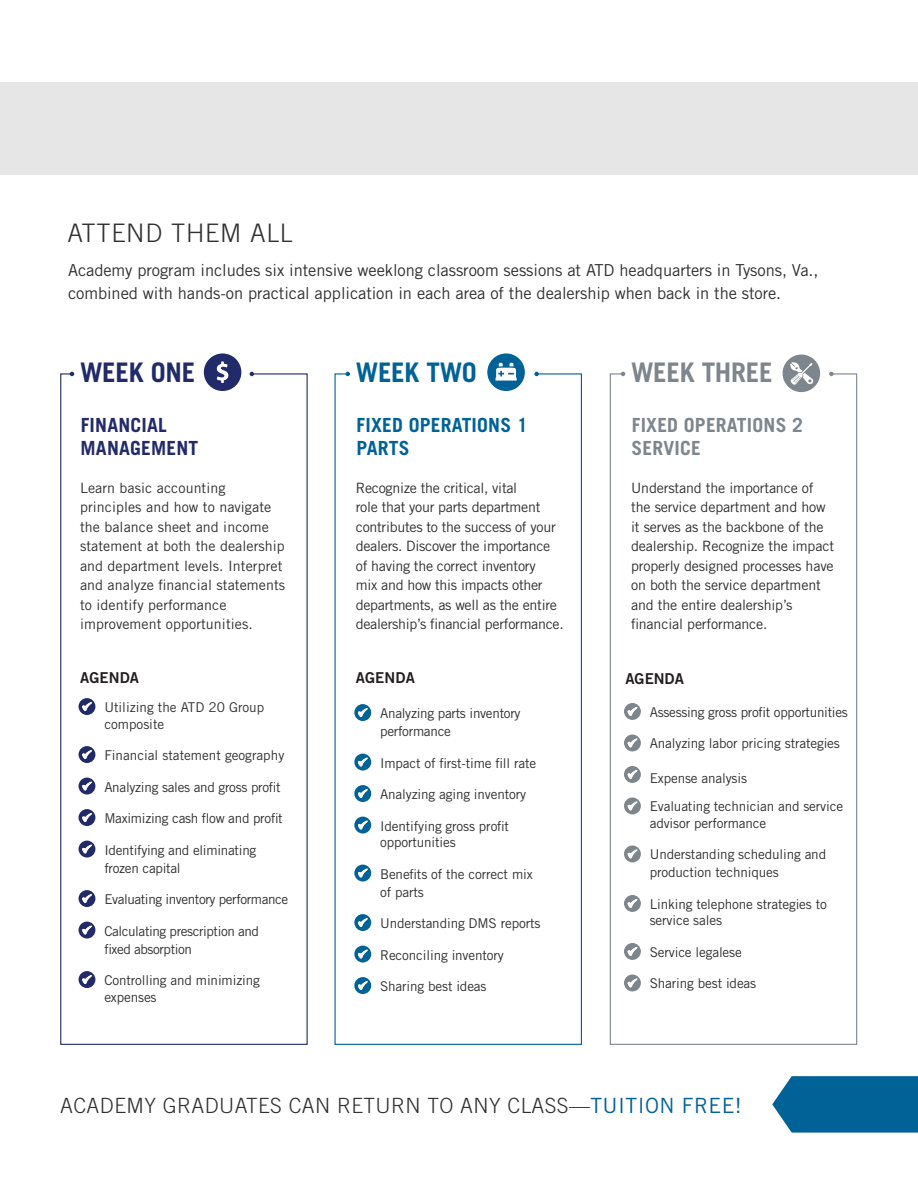
<style>
.page{position:relative;width:918px;height:1188px;background:#fff}
.page>*{position:absolute;margin:0;border:0;box-sizing:border-box;transform-origin:0 0}
.t1{font:700 27px "Trade Gothic LT Std";letter-spacing:-.01em;color:#7e868d}
.t2{font:700 27px "Trade Gothic LT Std";letter-spacing:-.01em;color:#222b69}
.t3{font:700 27px "Trade Gothic LT Std";letter-spacing:-.01em;color:#016298}
.Head{font:300 25.5px "Trade Gothic LT Std";letter-spacing:.03em;color:#312f30}
.Head-2{font:300 21px "Trade Gothic LT Std";letter-spacing:.02em;color:#312f30}
.subheader{font:700 19.5px/22.5px "Trade Gothic LT Std";letter-spacing:.01em;color:#7e868d}
.subheader-2{font:700 19.5px/22.5px "Trade Gothic LT Std";letter-spacing:.01em;color:#016298}
.subheader-3{font:700 19.5px/22.5px "Trade Gothic LT Std";letter-spacing:.01em;color:#222b69}
.t4{font:16.5px/22.5px "Trade Gothic LT Std";letter-spacing:-.005em;color:#312f30}
.t5{font:15px "Trade Gothic LT Std Bd 2";letter-spacing:.01em;color:#231f20}
.body_copy{font:14.25px/19.5px "Trade Gothic LT Std";letter-spacing:-.01em;color:#312f30}
.bullets{font:13.5px/16.5px "Trade Gothic LT Std";letter-spacing:-.01em;color:#312f30}
.bullets-2{font:13.5px/18px "Trade Gothic LT Std";letter-spacing:-.03em;color:#312f30}
.s1{font-weight:400;color:#016298}
</style>
<div class="page">
<div style="left:0;top:82px;width:918px;height:92px;background:#e6e6e7"></div>
<svg style="left:772px;top:1076px;width:146px;height:57px;background:#156ea0"></svg>
<svg style="left:609px;top:373px;width:249px;height:672px"></svg>
<svg style="left:621px;top:372px;width:4px;height:4px"></svg>
<svg style="left:829px;top:372px;width:5px;height:4px"></svg>
<div style="left:624px;top:703px;width:17px;height:17px;background:#7e868d;border-radius:50%"></div>
<svg style="left:628px;top:707px;width:9px;height:9px"></svg>
<div style="left:624px;top:735px;width:17px;height:16px;background:#7e868d;border-radius:50%"></div>
<svg style="left:628px;top:739px;width:9px;height:9px"></svg>
<div style="left:624px;top:766px;width:17px;height:17px;background:#7e868d;border-radius:50%"></div>
<svg style="left:628px;top:770px;width:9px;height:9px"></svg>
<div style="left:624px;top:798px;width:17px;height:16px;background:#7e868d;border-radius:50%"></div>
<svg style="left:628px;top:802px;width:9px;height:9px"></svg>
<div style="left:624px;top:846px;width:17px;height:16px;background:#7e868d;border-radius:50%"></div>
<svg style="left:628px;top:850px;width:9px;height:9px"></svg>
<div style="left:624px;top:895px;width:17px;height:17px;background:#7e868d;border-radius:50%"></div>
<svg style="left:628px;top:899px;width:9px;height:9px"></svg>
<div style="left:624px;top:943px;width:17px;height:17px;background:#7e868d;border-radius:50%"></div>
<svg style="left:628px;top:947px;width:9px;height:9px"></svg>
<div style="left:624px;top:975px;width:17px;height:16px;background:#7e868d;border-radius:50%"></div>
<svg style="left:628px;top:979px;width:9px;height:9px"></svg>
<svg style="left:60px;top:373px;width:248px;height:672px"></svg>
<svg style="left:70px;top:372px;width:4px;height:4px"></svg>
<svg style="left:250px;top:372px;width:4px;height:4px"></svg>
<svg style="left:334px;top:373px;width:248px;height:672px"></svg>
<svg style="left:346px;top:372px;width:4px;height:4px"></svg>
<svg style="left:534px;top:372px;width:5px;height:4px"></svg>
<div style="left:204px;top:353px;width:37px;height:38px;background:#222b69;border-radius:50%"></div>
<svg style="left:217px;top:361px;width:11px;height:22px"></svg>
<div style="left:487px;top:353px;width:38px;height:38px;background:#016298;border-radius:50%"></div>
<div style="left:783px;top:355px;width:37px;height:37px;background:#7e868d;border-radius:50%"></div>
<svg style="left:790px;top:362px;width:24px;height:23px"></svg>
<svg style="left:496px;top:363px;width:21px;height:18px"></svg>
<p class="Head" style="left:68px;top:218px;width:227px">ATTEND THEM ALL</p>
<p class="t4" style="left:68px;top:259px;width:752px">Academy program includes six intensive weeklong classroom sessions at ATD headquarters in Tysons, Va., combined with hands-on practical application in each area of the dealership when back in the store.</p>
<p class="t2" style="left:80px;top:356px;width:117px">WEEK ONE</p>
<p class="t3" style="left:356px;top:356px;width:123px">WEEK TWO</p>
<p class="t1" style="left:631px;top:356px;width:143px">WEEK THREE</p>
<p class="subheader-3" style="left:81px;top:414px;width:119px">FINANCIAL<br>MANAGEMENT</p>
<p class="body_copy" style="left:80px;top:478px;width:207px">Learn basic accounting principles and how to navigate the balance sheet and income statement at both the dealership and department levels. Interpret and analyze financial statements to identify performance improvement opportunities.</p>
<p class="subheader-2" style="left:356px;top:414px;width:173px">FIXED OPERATIONS 1<br>PARTS</p>
<p class="body_copy" style="left:356px;top:478px;width:209px">Recognize the critical, vital<br>role that your parts department contributes to the success of your dealers. Discover the importance of having the correct inventory<br>mix and how this impacts other departments, as well as the entire dealership’s financial performance.</p>
<p class="subheader" style="left:632px;top:414px;width:173px">FIXED OPERATIONS 2<br>SERVICE</p>
<p class="body_copy" style="left:631px;top:478px;width:204px">Understand the importance of the service department and how it serves as the backbone of the dealership. Recognize the impact properly designed processes have on both the service department and the entire dealership’s financial performance.</p>
<p class="t5" style="left:80px;top:668px;width:61px">AGENDA</p>
<p class="t5" style="left:626px;top:669px;width:60px">AGENDA</p>
<p class="t5" style="left:356px;top:668px;width:61px">AGENDA</p>
<p class="bullets" style="left:104px;top:699px;width:162px">Utilizing the ATD 20 Group composite</p>
<p class="bullets" style="left:104px;top:747px;width:181px">Financial statement geography</p>
<p class="bullets" style="left:104px;top:778px;width:178px">Analyzing sales and gross profit</p>
<p class="bullets" style="left:104px;top:810px;width:180px">Maximizing cash flow and profit</p>
<p class="bullets" style="left:104px;top:841px;width:153px;line-height:18px">Identifying and eliminating frozen capital</p>
<p class="bullets-2" style="left:104px;top:890px;width:185px">Evaluating inventory performance</p>
<p class="bullets-2" style="left:104px;top:922px;width:156px">Calculating prescription and fixed absorption</p>
<p class="bullets" style="left:104px;top:972px;width:157px">Controlling and minimizing expenses</p>
<p class="bullets" style="left:380px;top:704px;width:142px;line-height:18px">Analyzing parts inventory performance</p>
<p class="bullets" style="left:380px;top:754px;width:158px">Impact of first-time fill rate</p>
<p class="bullets" style="left:380px;top:786px;width:148px">Analyzing aging inventory</p>
<p class="bullets" style="left:380px;top:817px;width:131px">Identifying gross profit opportunities</p>
<p class="bullets" style="left:380px;top:865px;width:154px;line-height:18px">Benefits of the correct mix of parts</p>
<p class="bullets" style="left:380px;top:915px;width:162px">Understanding DMS reports</p>
<p class="bullets" style="left:380px;top:946px;width:125px">Reconciling inventory</p>
<p class="bullets" style="left:380px;top:978px;width:108px">Sharing best ideas</p>
<p class="bullets" style="left:650px;top:704px;width:200px">Assessing gross profit opportunities</p>
<p class="bullets" style="left:650px;top:735px;width:192px">Analyzing labor pricing strategies</p>
<p class="bullets" style="left:650px;top:770px;width:99px">Expense analysis</p>
<p class="bullets" style="left:650px;top:798px;width:195px">Evaluating technician and service advisor performance</p>
<p class="bullets" style="left:650px;top:845px;width:178px;line-height:18px">Understanding scheduling and production techniques</p>
<p class="bullets" style="left:650px;top:896px;width:179px">Linking telephone strategies to service sales</p>
<p class="bullets" style="left:650px;top:944px;width:94px">Service legalese</p>
<p class="bullets" style="left:650px;top:975px;width:108px">Sharing best ideas</p>
<p class="Head-2" style="left:60px;top:1093px;width:683px">ACADEMY GRADUATES CAN RETURN TO ANY CLASS—<span class="s1">TUITION FREE!</span></p>
</div>
